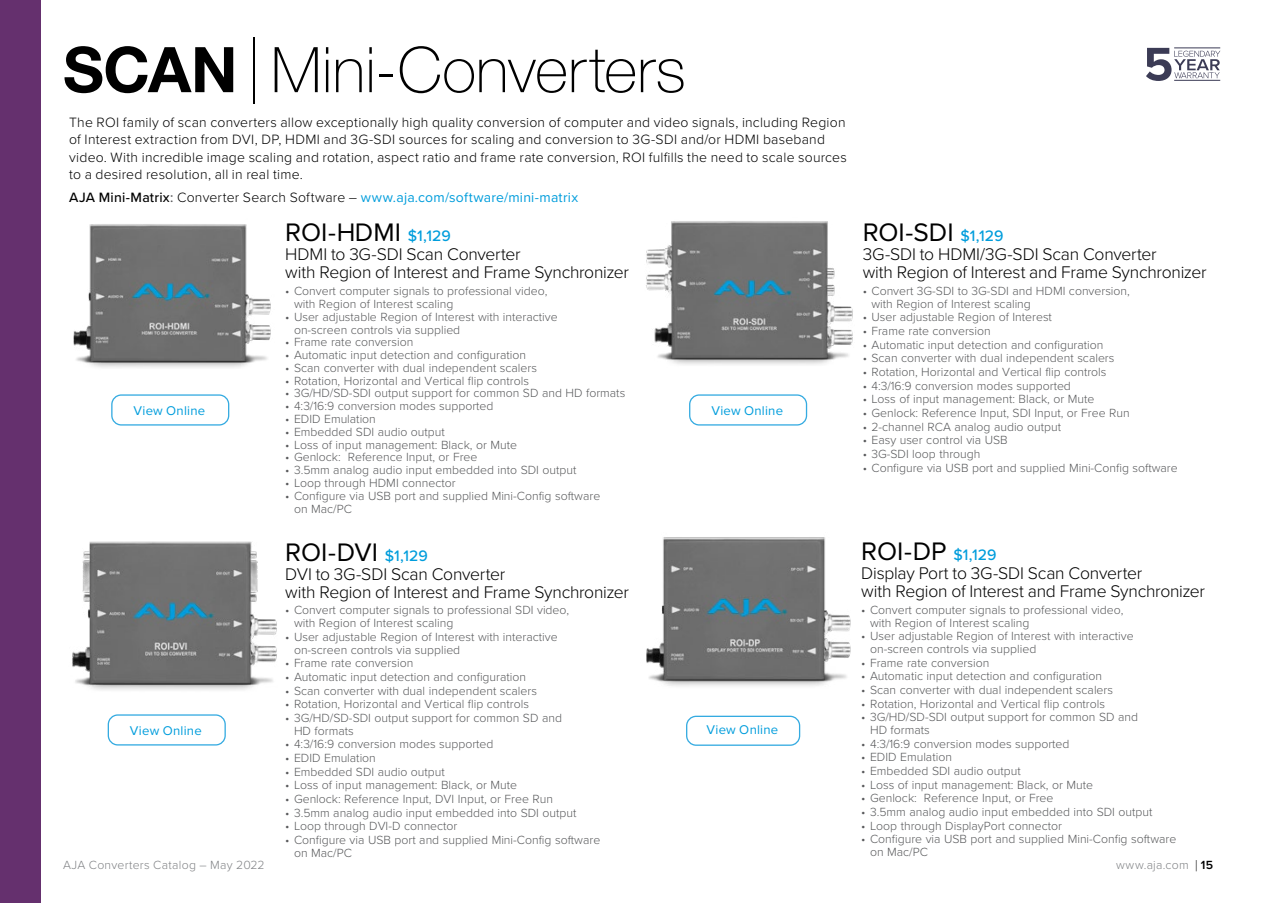
<style>
.page{position:relative;width:1275px;height:903px;background:#fff}
.page>*{position:absolute;margin:0;border:0;box-sizing:border-box;transform-origin:0 0}
.t1{font:100 63px "Helvetica Neue";color:#000}
.t2{font:26.25px "Proxima Nova";color:#000}
.t3{font:300 17.5px/18.4px "Proxima Nova";letter-spacing:-.015em;color:#000}
.t4{font:300 14px/17.5px "Proxima Nova";letter-spacing:.015em;color:#000}
.t5{font:14px "Proxima Nova";letter-spacing:.015em;color:#009ddc}
.t6{font:13.12px "Proxima Nova";letter-spacing:.02em;color:#009ddc}
.t7{font:300 12.25px/12.8px "Proxima Nova";color:#58595b}
.t8{font:300 12.25px "Proxima Nova";letter-spacing:.02em;color:#808285}
.s1{font-weight:700}
.s2{font-weight:200;font-size:66.5px}
.s3{font-weight:500;color:#000}
.s4{font-weight:500;color:#58595b}
.s5{font-weight:300;color:#000}
.s6{font-weight:500;font-size:15.75px;color:#009ddc}
.s7{font-size:15.92px;color:#000}
.s8{font-weight:600;color:#000}
</style>
<div class="page">
<div style="left:0;top:0;width:40px;height:903px;background:#65306e"></div>
<img style="left:73px;top:224px;width:198px;height:144px">
<div style="left:111px;top:394px;width:118px;height:32px;border:1px solid #35abe1;border-radius:9px"></div>
<div style="left:689px;top:394px;width:118px;height:32px;border:1px solid #35abe1;border-radius:9px"></div>
<img style="left:646px;top:221px;width:207px;height:144px">
<img style="left:646px;top:537px;width:205px;height:149px">
<div style="left:686px;top:716px;width:114px;height:30px;border:1px solid #35abe1;border-radius:9px"></div>
<img style="left:72px;top:541px;width:205px;height:149px">
<div style="left:108px;top:714px;width:118px;height:31px;border:1px solid #35abe1;border-radius:9px"></div>
<svg style="left:1146px;top:48px;width:74px;height:33px"></svg>
<hr style="left:1174px;top:48px;width:46px;height:1px;background:#3b3b55">
<hr style="left:1174px;top:80px;width:46px;height:1px;background:#3b3b55">
<h1 class="t1" style="left:63px;top:22px;width:624px"><span class="s1">SCAN</span> <span class="s2">|</span> Mini-Converters</h1>
<p class="t4" style="left:69px;top:112px;width:779px">The ROI family of scan converters allow exceptionally high quality conversion of computer and video signals, including Region of Interest extraction from DVI, DP, HDMI and 3G-SDI sources for scaling and conversion to 3G-SDI and/or HDMI baseband video. With incredible image scaling and rotation, aspect ratio and frame rate conversion, ROI fulfills the need to scale sources to a desired resolution, all in real time.</p>
<p class="t5" style="left:69px;top:187px;width:510px"><span class="s3">AJA Mini-Matrix</span><span class="s4">:</span> <span class="s5">Converter Search Software –</span> www.aja.com/software/mini-matrix</p>
<h2 class="t2" style="left:285px;top:212px;width:167px">ROI-HDMI <span class="s6">$1,129</span></h2>
<h3 class="t3" style="left:285px;top:244px;width:345px">HDMI to 3G-SDI Scan Converter<br>with Region of Interest and Frame Synchronizer</h3>
<p class="t7" style="left:294px;top:284px;width:255px;text-indent:-9px">• Convert computer signals to professional video, with Region of Interest scaling</p>
<p class="t7" style="left:294px;top:310px;width:265px;text-indent:-9px">• User adjustable Region of Interest with interactive on-screen controls via supplied</p>
<p class="t7" style="left:285px;top:335px;width:130px">• Frame rate conversion</p>
<p class="t7" style="left:285px;top:348px;width:242px">• Automatic input detection and configuration</p>
<p class="t7" style="left:285px;top:361px;width:253px">• Scan converter with dual independent scalers</p>
<p class="t7" style="left:285px;top:374px;width:245px">• Rotation, Horizontal and Vertical flip controls</p>
<p class="t7" style="left:285px;top:386px;width:341px">• 3G/HD/SD-SDI output support for common SD and HD formats</p>
<p class="t7" style="left:285px;top:399px;width:210px">• 4:3/16:9 conversion modes supported</p>
<p class="t7" style="left:285px;top:412px;width:92px">• EDID Emulation</p>
<p class="t7" style="left:285px;top:425px;width:161px">• Embedded SDI audio output</p>
<p class="t7" style="left:285px;top:437px;width:233px">• Loss of input management: Black, or Mute</p>
<p class="t7" style="left:285px;top:450px;width:194px">• Genlock: Reference Input, or Free</p>
<p class="t7" style="left:285px;top:463px;width:293px">• 3.5mm analog audio input embedded into SDI output</p>
<p class="t7" style="left:285px;top:476px;width:172px">• Loop through HDMI connector</p>
<p class="t7" style="left:294px;top:489px;width:308px;text-indent:-9px">• Configure via USB port and supplied Mini-Config software on Mac/PC</p>
<p class="t6" style="left:133px;top:401px;width:73px">View Online</p>
<p class="t6" style="left:711px;top:401px;width:73px">View Online</p>
<p class="t6" style="left:130px;top:721px;width:73px">View Online</p>
<h2 class="t2" style="left:285px;top:532px;width:144px">ROI-DVI <span class="s6">$1,129</span></h2>
<h3 class="t3" style="left:285px;top:563px;width:345px">DVI to 3G-SDI Scan Converter<br>with Region of Interest and Frame Synchronizer</h3>
<p class="t7" style="left:294px;top:603px;width:277px;text-indent:-9px">• Convert computer signals to professional SDI video, with Region of Interest scaling</p>
<p class="t7" style="left:294px;top:630px;width:265px;text-indent:-9px">• User adjustable Region of Interest with interactive on-screen controls via supplied</p>
<p class="t7" style="left:285px;top:656px;width:130px">• Frame rate conversion</p>
<p class="t7" style="left:285px;top:670px;width:242px">• Automatic input detection and configuration</p>
<p class="t7" style="left:285px;top:683px;width:253px">• Scan converter with dual independent scalers</p>
<p class="t7" style="left:285px;top:697px;width:245px">• Rotation, Horizontal and Vertical flip controls</p>
<p class="t7" style="left:294px;top:711px;width:270px;text-indent:-9px">• 3G/HD/SD-SDI output support for common SD and<br>HD formats</p>
<p class="t7" style="left:285px;top:737px;width:210px">• 4:3/16:9 conversion modes supported</p>
<p class="t7" style="left:285px;top:751px;width:92px">• EDID Emulation</p>
<p class="t7" style="left:285px;top:764px;width:161px">• Embedded SDI audio output</p>
<p class="t7" style="left:285px;top:778px;width:233px">• Loss of input management: Black, or Mute</p>
<p class="t7" style="left:285px;top:792px;width:269px">• Genlock: Reference Input, DVI Input, or Free Run</p>
<p class="t7" style="left:285px;top:805px;width:293px">• 3.5mm analog audio input embedded into SDI output</p>
<p class="t7" style="left:285px;top:819px;width:174px">• Loop through DVI-D connector</p>
<p class="t7" style="left:294px;top:833px;width:308px;text-indent:-9px">• Configure via USB port and supplied Mini-Config software on Mac/PC</p>
<p class="t6" style="left:707px;top:720px;width:73px">View Online</p>
<h2 class="t2" style="left:863px;top:213px;width:142px">ROI-SDI <span class="s6">$1,129</span></h2>
<h3 class="t3" style="left:863px;top:244px;width:345px">3G-SDI to HDMI/3G-SDI Scan Converter<br>with Region of Interest and Frame Synchronizer</h3>
<p class="t7" style="left:871px;top:284px;width:260px;text-indent:-9px">• Convert 3G-SDI to 3G-SDI and HDMI conversion, with Region of Interest scaling</p>
<p class="t7" style="left:863px;top:310px;width:191px">• User adjustable Region of Interest</p>
<p class="t7" style="left:863px;top:324px;width:130px">• Frame rate conversion</p>
<p class="t7" style="left:863px;top:337px;width:242px">• Automatic input detection and configuration</p>
<p class="t7" style="left:863px;top:351px;width:253px">• Scan converter with dual independent scalers</p>
<p class="t7" style="left:863px;top:365px;width:245px">• Rotation, Horizontal and Vertical flip controls</p>
<p class="t7" style="left:863px;top:378px;width:210px">• 4:3/16:9 conversion modes supported</p>
<p class="t7" style="left:863px;top:392px;width:233px">• Loss of input management: Black, or Mute</p>
<p class="t7" style="left:863px;top:406px;width:268px">• Genlock: Reference Input, SDI Input, or Free Run</p>
<p class="t7" style="left:863px;top:419px;width:200px">• 2-channel RCA analog audio output</p>
<p class="t7" style="left:863px;top:433px;width:147px">• Easy user control via USB</p>
<p class="t7" style="left:863px;top:447px;width:119px">• 3G-SDI loop through</p>
<p class="t7" style="left:863px;top:460px;width:317px">• Configure via USB port and supplied Mini-Config software</p>
<h2 class="t2" style="left:861px;top:531px;width:137px">ROI-DP <span class="s6">$1,129</span></h2>
<h3 class="t3" style="left:861px;top:563px;width:345px">Display Port to 3G-SDI Scan Converter<br>with Region of Interest and Frame Synchronizer</h3>
<p class="t7" style="left:870px;top:603px;width:255px;text-indent:-9px">• Convert computer signals to professional video, with Region of Interest scaling</p>
<p class="t7" style="left:870px;top:629px;width:265px;text-indent:-9px">• User adjustable Region of Interest with interactive on-screen controls via supplied</p>
<p class="t7" style="left:861px;top:655px;width:130px">• Frame rate conversion</p>
<p class="t7" style="left:861px;top:669px;width:242px">• Automatic input detection and configuration</p>
<p class="t7" style="left:861px;top:683px;width:253px">• Scan converter with dual independent scalers</p>
<p class="t7" style="left:861px;top:696px;width:245px">• Rotation, Horizontal and Vertical flip controls</p>
<p class="t7" style="left:870px;top:710px;width:270px;text-indent:-9px">• 3G/HD/SD-SDI output support for common SD and<br>HD formats</p>
<p class="t7" style="left:861px;top:736px;width:210px">• 4:3/16:9 conversion modes supported</p>
<p class="t7" style="left:861px;top:750px;width:92px">• EDID Emulation</p>
<p class="t7" style="left:861px;top:764px;width:161px">• Embedded SDI audio output</p>
<p class="t7" style="left:861px;top:777px;width:233px">• Loss of input management: Black, or Mute</p>
<p class="t7" style="left:861px;top:791px;width:194px">• Genlock: Reference Input, or Free</p>
<p class="t7" style="left:861px;top:805px;width:293px">• 3.5mm analog audio input embedded into SDI output</p>
<p class="t7" style="left:861px;top:818px;width:202px">• Loop through DisplayPort connector</p>
<p class="t7" style="left:870px;top:832px;width:308px;text-indent:-9px">• Configure via USB port and supplied Mini-Config software on Mac/PC</p>
<p class="t8" style="left:63px;top:856px;width:203px">AJA Converters Catalog – May 2022</p>
<p class="t8" style="left:1116px;top:856px;width:98px">www.aja.com <span class="s7">|</span> <span class="s8">15</span></p>
</div>
